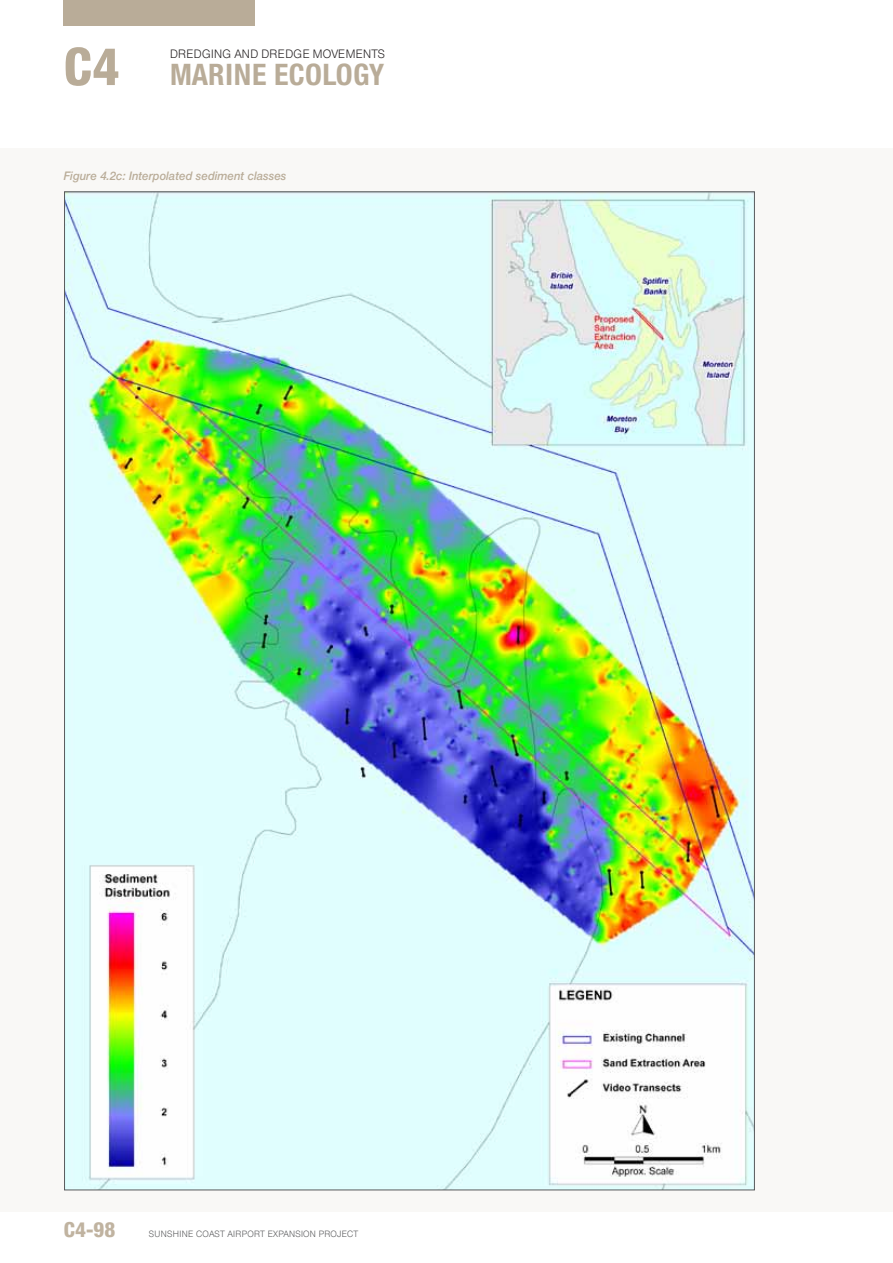
<style>
.page{position:relative;width:893px;height:1263px;background:#fff}
.page>*{position:absolute;margin:0;border:0;box-sizing:border-box;transform-origin:0 0}
.t1{font:700 30px "Neue Helvetica Condensed BQ";letter-spacing:.015em;color:#b9ac98}
.t2{font:800 21px "Neue Helvetica Condensed BQ";color:#c0b3a0}
.t3{font:italic 500 12px "Neue Helvetica BQ";letter-spacing:.01em;color:#b9ac98;scale:.95 1}
.t4{font:300 12px "Neue Helvetica BQ";letter-spacing:.04em;color:#231f20;scale:.95 1}
.t5{font:300 9px "Neue Helvetica BQ";letter-spacing:.03em;color:#58595b;scale:.95 1}
.s1{font-weight:800;font-size:52.5px}
</style>
<div class="page">
<div style="left:0;top:149px;width:893px;height:1063px;background:#f9f8f6"></div>
<div style="left:64px;top:0;width:191px;height:26px;background:#b9ac98"></div>
<img style="left:66px;top:193px;width:687px;height:995px">
<h1 class="t1" style="left:64px;top:56px;width:322px"><span class="s1">C4</span> MARINE ECOLOGY</h1>
<p class="t4" style="left:170px;top:46px;width:228px">DREDGING AND DREDGE MOVEM ENTS</p>
<p class="t3" style="left:64px;top:168px;width:236px">Figure 4.2c: Interpolated sediment classes</p>
<h2 class="t2" style="left:64px;top:1216px;width:53px">C4-98</h2>
<p class="t5" style="left:149px;top:1228px;width:222px">SUNSHINE COAST AIRPORT EXPANSION PROJECT</p>
</div>
